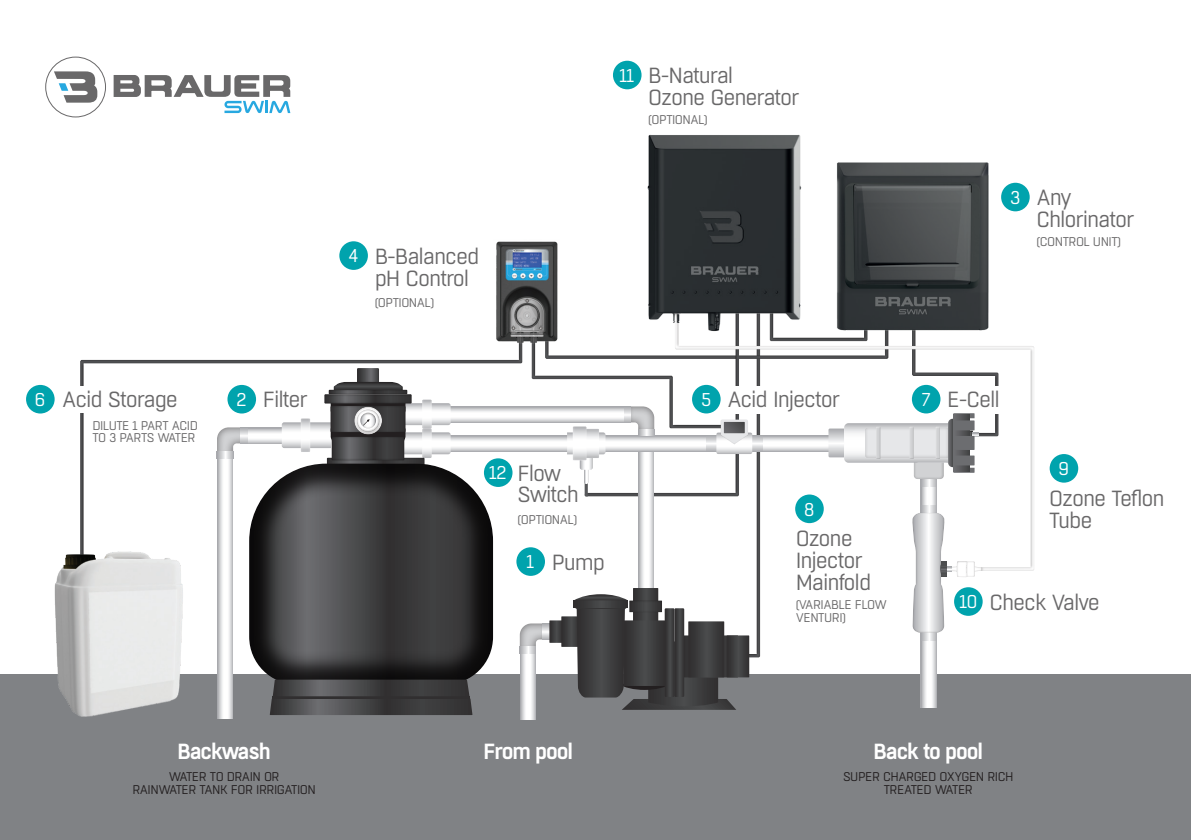
<style>
.page{position:relative;width:1191px;height:840px;background:#fff}
.page>*{position:absolute;margin:0;border:0;box-sizing:border-box;transform-origin:0 0}
.t1{font:21.8px/21.8px "Boxed";letter-spacing:-.05em;color:#696869}
.t2{font:600 21.8px "Boxed";letter-spacing:-.05em;color:#fff}
.t3{font:18.4px "Boxed";color:#fff}
.t4{font:12.6px/12.6px "Boxed";letter-spacing:-.04em;color:#696869}
.t5{font:12.6px/12.6px "Boxed";letter-spacing:-.04em;color:#231f20;text-align:center}
.s1{font-size:18.4px;color:#fff}
</style>
<div class="page">
<div style="left:45px;top:57px;width:61px;height:60px;border:1px solid #696869;border-radius:50%"></div>
<svg style="left:54px;top:71px;width:43px;height:32px"></svg>
<svg style="left:114px;top:75px;width:176px;height:38px"></svg>
<div style="left:0;top:674px;width:1191px;height:165px;background:#808285"></div>
<svg style="left:217px;top:458px;width:16px;height:260px"></svg>
<svg style="left:520px;top:709px;width:15px;height:9px"></svg>
<svg style="left:451px;top:435px;width:69px;height:16px"></svg>
<svg style="left:451px;top:406px;width:69px;height:16px"></svg>
<svg style="left:249px;top:427px;width:33px;height:16px"></svg>
<div style="left:215px;top:424px;width:34px;height:34px;background:#231f20;opacity:.5"></div>
<div style="left:518px;top:620px;width:34px;height:32px;background:#231f20;opacity:.5"></div>
<svg style="left:217px;top:451px;width:16px;height:7px"></svg>
<svg style="left:241px;top:427px;width:7px;height:16px"></svg>
<div style="left:419px;top:426px;width:14px;height:32px;background:#fff;opacity:.75"></div>
<div style="left:419px;top:397px;width:14px;height:32px;background:#fff;opacity:.75"></div>
<div style="left:326px;top:454px;width:100px;height:14px;background:#231f20;opacity:.75"></div>
<div style="left:247px;top:459px;width:246px;height:226px;background:#231f20;opacity:.9"></div>
<svg style="left:270px;top:679px;width:202px;height:35px;background:#444345"></svg>
<svg style="left:520px;top:345px;width:463px;height:364px"></svg>
<div style="left:324px;top:391px;width:90px;height:14px;background:#231f20;opacity:.75"></div>
<div style="left:330px;top:433px;width:76px;height:28px;background:#231f20;opacity:.75"></div>
<div style="left:328px;top:386px;width:80px;height:8px;background:#231f20;opacity:.75"></div>
<svg style="left:357px;top:368px;width:22px;height:12px"></svg>
<div style="left:331px;top:380px;width:72px;height:12px;background:#231f20;opacity:.75"></div>
<svg style="left:282px;top:402px;width:169px;height:52px"></svg>
<div style="left:675px;top:313px;width:360px;height:260px;background:#231f20;opacity:.35"></div>
<div style="left:227px;top:384px;width:29px;height:29px;background:#00a3ad;border-radius:50%"></div>
<div style="left:613px;top:61px;width:28px;height:28px;background:#00a3ad;border-radius:50%"></div>
<div style="left:1001px;top:183px;width:28px;height:28px;background:#00a3ad;border-radius:50%"></div>
<div style="left:339px;top:241px;width:29px;height:29px;background:#00a3ad;border-radius:50%"></div>
<div style="left:26px;top:384px;width:29px;height:29px;background:#00a3ad;border-radius:50%"></div>
<div style="left:795px;top:494px;width:28px;height:29px;background:#00a3ad;border-radius:50%"></div>
<div style="left:516px;top:547px;width:29px;height:28px;background:#00a3ad;border-radius:50%"></div>
<div style="left:692px;top:384px;width:28px;height:29px;background:#00a3ad;border-radius:50%"></div>
<div style="left:912px;top:384px;width:28px;height:29px;background:#00a3ad;border-radius:50%"></div>
<div style="left:1049px;top:454px;width:29px;height:28px;background:#00a3ad;border-radius:50%"></div>
<div style="left:954px;top:587px;width:28px;height:28px;background:#00a3ad;border-radius:50%"></div>
<div style="left:982px;top:386px;width:27px;height:27px;background:#fff"></div>
<div style="left:484px;top:458px;width:28px;height:28px;background:#00a3ad;border-radius:50%"></div>
<img style="left:496px;top:241px;width:62px;height:104px">
<img style="left:54px;top:544px;width:129px;height:173px">
<img style="left:647px;top:134px;width:159px;height:201px">
<img style="left:828px;top:162px;width:169px;height:176px">
<p class="t3" style="left:35px;top:388px;width:13px">6</p>
<p class="t1" style="left:62px;top:389px;width:117px">Acid Storage</p>
<p class="t4" style="left:92px;top:419px;width:107px">DILUTE 1 PART ACID<br>TO 3 PARTS WATER</p>
<p class="t3" style="left:348px;top:244px;width:11px">4</p>
<p class="t1" style="left:375px;top:245px;width:106px">B-Balanced pH Control</p>
<p class="t4" style="left:375px;top:297px;width:61px">(OPTIONAL)</p>
<p class="t3" style="left:619px;top:64px;width:16px">11</p>
<p class="t1" style="left:648px;top:65px;width:153px">B-Natural<br>Ozone Generator</p>
<p class="t4" style="left:648px;top:113px;width:61px">(OPTIONAL)</p>
<p class="t3" style="left:1009px;top:186px;width:12px">3</p>
<p class="t1" style="left:1036px;top:187px;width:99px">Any<br>Chlorinator</p>
<p class="t4" style="left:1036px;top:235px;width:86px">(CONTROL UNIT)</p>
<p class="t3" style="left:236px;top:388px;width:12px">2</p>
<p class="t1" style="left:727px;top:389px;width:114px">Acid Injector</p>
<p class="t1" style="left:263px;top:389px;width:46px">Filter</p>
<p class="t3" style="left:700px;top:388px;width:12px">5</p>
<p class="t3" style="left:921px;top:388px;width:11px">7</p>
<p class="t1" style="left:947px;top:389px;width:54px">E-Cell</p>
<p class="t1" style="left:517px;top:462px;width:63px;text-indent:-28px"><span class="s1">12</span> Flow<br>Switch</p>
<p class="t4" style="left:517px;top:513px;width:61px">(OPTIONAL)</p>
<p class="t3" style="left:526px;top:550px;width:9px">1</p>
<p class="t1" style="left:552px;top:551px;width:55px">Pump</p>
<p class="t3" style="left:804px;top:497px;width:12px">8</p>
<p class="t1" style="left:795px;top:528px;width:77px">Ozone<br>Injector<br>Mainfold</p>
<p class="t4" style="left:795px;top:598px;width:93px">(VARIABLE FLOW<br>VENTURI)</p>
<p class="t3" style="left:1058px;top:457px;width:13px">9</p>
<p class="t1" style="left:1049px;top:487px;width:117px">Ozone Teflon<br>Tube</p>
<p class="t3" style="left:959px;top:590px;width:20px">10</p>
<p class="t1" style="left:989px;top:591px;width:112px">Check Valve</p>
<p class="t2" style="left:177px;top:736px;width:95px">Backwash</p>
<p class="t2" style="left:483px;top:736px;width:91px">From pool</p>
<p class="t2" style="left:873px;top:736px;width:111px">Back to pool</p>
<p class="t5" style="left:132px;top:770px;width:185px">WATER TO DRAIN OR<br>RAINWATER TANK FOR IRRIGATION</p>
<p class="t5" style="left:843px;top:770px;width:172px">SUPER CHARGED OXYGEN RICH<br>TREATED WATER</p>
</div>
